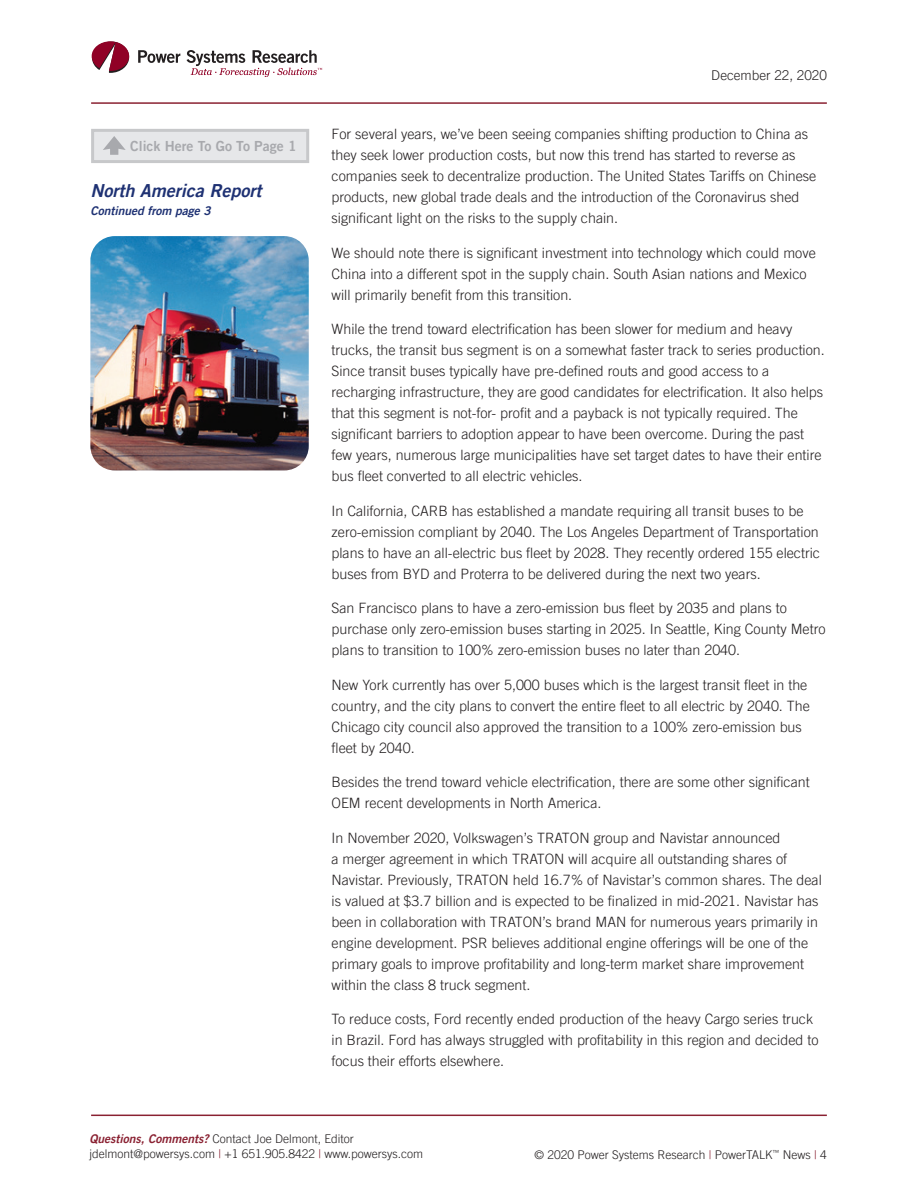
<style>
.page{position:relative;width:918px;height:1188px;background:#fff}
.page>*{position:absolute;margin:0;border:0;box-sizing:border-box;transform-origin:0 0}
.t1{font:18px "Trade Gothic LT Pro Bd 2 Obl";color:#1e3173}
.t2{font:300 14.25px/21px "Trade Gothic LT Pro";color:#231f20}
.t3{font:13.95px "Trade Gothic LT Pro Bd 2";color:#a8a9ad}
.t4{font:300 13.5px "Trade Gothic LT Pro";color:#231f20}
.t5{font:300 12px/15px "Trade Gothic LT Pro";color:#231f20}
.t6{font:12px "Trade Gothic LT Pro Bd 2 Obl";color:#1e3173}
.s1{font-family:"Trade Gothic LT Pro Bd 2 Obl";font-weight:400;color:#8a2132}
.s2{color:#8a2132}
</style>
<div class="page">
<hr style="left:91px;top:102px;width:736px;height:2px;background:#8a2132">
<hr style="left:91px;top:1115px;width:736px;height:1px;background:#8a2132">
<svg style="left:138px;top:50px;width:42px;height:13px"></svg>
<svg style="left:92px;top:41px;width:37px;height:32px"></svg>
<svg style="left:187px;top:50px;width:135px;height:27px"></svg>
<div style="left:91px;top:129px;width:218px;height:34px;background:#e6e7e9;border:3px solid #c7c8ca"></div>
<svg style="left:103px;top:136px;width:23px;height:19px"></svg>
<img style="left:90px;top:236px;width:219px;height:234px">
<p class="t4" style="left:711px;top:67px;width:117px">December 22, 2020</p>
<p class="t3" style="left:130px;top:137px;width:168px">Click Here To Go To Page 1</p>
<p class="t2" style="left:332px;top:123px;width:486px">For several years, we’ve been seeing companies shifting production to China as they seek lower production costs, but now this trend has started to reverse as companies seek to decentralize production. The United States Tariffs on Chinese products, new global trade deals and the introduction of the Coronavirus shed significant light on the risks to the supply chain.</p>
<p class="t2" style="left:332px;top:242px;width:486px">We should note there is significant investment into technology which could move<br>China into a different spot in the supply chain. South Asian nations and Mexico will primarily benefit from this transition.</p>
<p class="t2" style="left:332px;top:318px;width:495px">While the trend toward electrification has been slower for medium and heavy trucks, the transit bus segment is on a somewhat faster track to series production.<br>Since transit buses typically have pre-defined routs and good access to a recharging infrastructure, they are good candidates for electrification. It also helps that this segment is not-for- profit and a payback is not typically required. The significant barriers to adoption appear to have been overcome. During the past few years, numerous large municipalities have set target dates to have their entire bus fleet converted to all electric vehicles.</p>
<p class="t2" style="left:332px;top:500px;width:490px">In California, CARB has established a mandate requiring all transit buses to be zero-emission compliant by 2040. The Los Angeles Department of Transportation plans to have an all-electric bus fleet by 2028. They recently ordered 155 electric buses from BYD and Proterra to be delivered during the next two years.</p>
<p class="t2" style="left:332px;top:597px;width:496px">San Francisco plans to have a zero-emission bus fleet by 2035 and plans to purchase only zero-emission buses starting in 2025. In Seattle, King County Metro plans to transition to 100% zero-emission buses no later than 2040.</p>
<p class="t2" style="left:332px;top:674px;width:480px">New York currently has over 5,000 buses which is the largest transit fleet in the country, and the city plans to convert the entire fleet to all electric by 2040. The Chicago city council also approved the transition to a 100% zero-emission bus fleet by 2040.</p>
<p class="t2" style="left:332px;top:771px;width:480px">Besides the trend toward vehicle electrification, there are some other significant<br>OEM recent developments in North America.</p>
<p class="t2" style="left:332px;top:827px;width:492px">In November 2020, Volkswagen’s TRATON group and Navistar announced<br>a merger agreement in which TRATON will acquire all outstanding shares of Navistar. Previously, TRATON held 16.7% of Navistar’s common shares. The deal is valued at $3.7 billion and is expected to be finalized in mid-2021. Navistar has been in collaboration with TRATON’s brand MAN for numerous years primarily in engine development. PSR believes additional engine offerings will be one of the primary goals to improve profitability and long-term market share improvement within the class 8 truck segment.</p>
<p class="t2" style="left:332px;top:1009px;width:488px">To reduce costs, Ford recently ended production of the heavy Cargo series truck in Brazil. Ford has always struggled with profitability in this region and decided to focus their efforts elsewhere.</p>
<p class="t1" style="left:90px;top:179px;width:172px">North America Report</p>
<p class="t6" style="left:90px;top:203px;width:122px">Continued from page 3</p>
<p class="t5" style="left:90px;top:1131px;width:335px"><span class="s1">Questions, Comments?</span> Contact Joe Delmont, Editor jdelmont@powersys.com <span class="s2">|</span> +1 651.905.8422 <span class="s2">|</span> www.powersys.com</p>
<p class="t5" style="left:535px;top:1147px;width:294px">© 2020 Power Systems Research <span class="s2">|</span> PowerTALK<sup>™</sup> News <span class="s2">|</span> 4</p>
</div>
